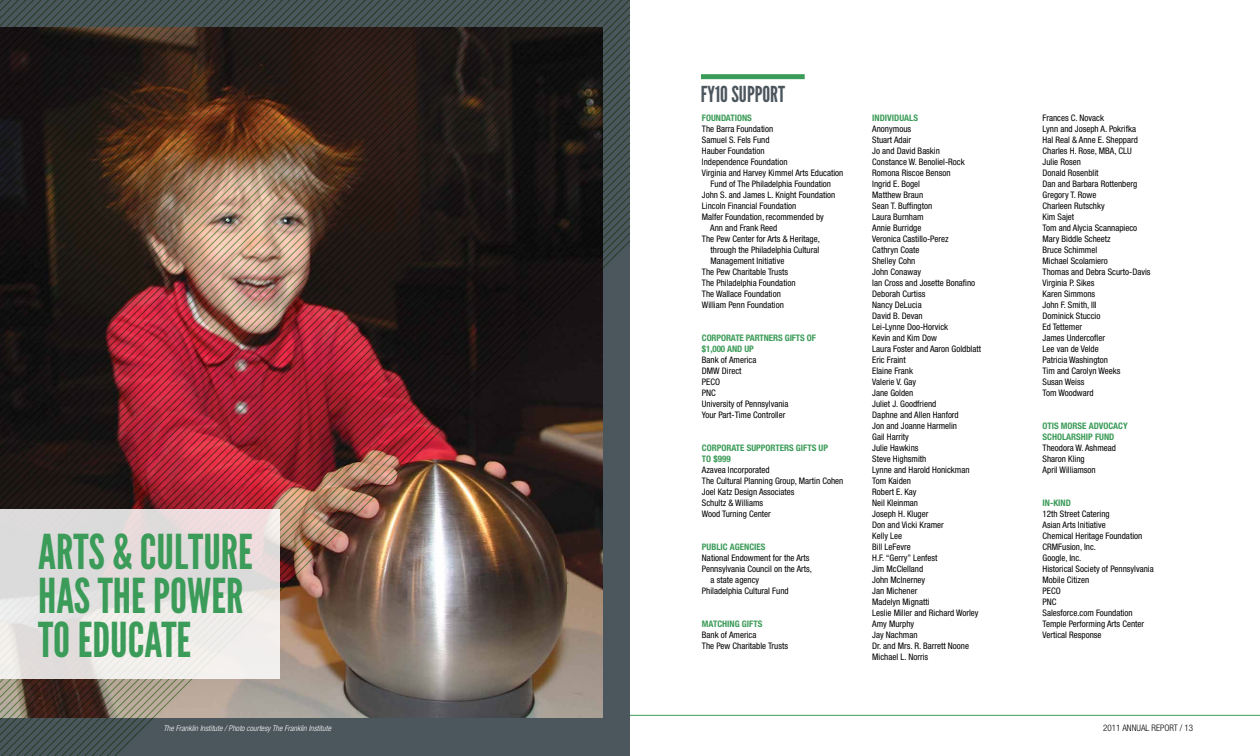
<style>
.page{position:relative;width:1260px;height:756px;background:#fff}
.page>*{position:absolute;margin:0;border:0;box-sizing:border-box;transform-origin:0 0}
.t1{font:48px/44px "League Gothic";color:#3b9b58}
.t2{font:22px "League Gothic";color:#4c565d}
.t3{font:condensed 9px/11px "Helvetica Neue";color:#000}
.t4{font:700 condensed 9px "Helvetica Neue";color:#3b9b58}
.t5{font:300 condensed 9px "Helvetica Neue";color:#000}
.t6{font:italic 300 condensed 8px "Helvetica Neue";color:#fff}
</style>
<div class="page">
<hr style="left:630px;top:715px;width:630px;height:1px;background:#3b9b58">
<div style="left:701px;top:74px;width:104px;height:5px;background:#3b9b58"></div>
<img style="left:0;top:0;width:630px;height:756px">
<svg style="left:0;top:510px;width:280px;height:169px;background:#e6e2e1"></svg>
<h1 class="t1" style="left:38px;top:530px;width:216px">ARTS &amp; CULTURE<br>HAS THE POWER<br>TO EDUCATE</h1>
<p class="t6" style="left:163px;top:723px;width:169px">The Franklin Institute / Photo courtesy The Franklin Institute</p>
<h2 class="t2" style="left:701px;top:82px;width:86px">FY10 SUPPORT</h2>
<p class="t4" style="left:702px;top:113px;width:30px">FOUNDATIONS</p>
<p class="t3" style="left:702px;top:124px;width:73px">The Barra Foundation</p>
<p class="t3" style="left:702px;top:135px;width:69px">Samuel S. Fels Fund</p>
<p class="t3" style="left:702px;top:146px;width:64px">Hauber Foundation</p>
<p class="t3" style="left:702px;top:157px;width:87px">Independence Foundation</p>
<p class="t3" style="left:702px;top:168px;width:143px">Virginia and Harvey Kimmel Arts Education</p>
<p class="t3" style="left:711px;top:179px;width:122px">Fund of The Philadelphia Foundation</p>
<p class="t3" style="left:702px;top:190px;width:135px">John S. and James L. Knight Foundation</p>
<p class="t3" style="left:702px;top:201px;width:96px">Lincoln Financial Foundation</p>
<p class="t3" style="left:702px;top:212px;width:123px">Malfer Foundation, recommended by</p>
<p class="t3" style="left:710px;top:223px;width:69px">Ann and Frank Reed</p>
<p class="t3" style="left:702px;top:234px;width:119px">The Pew Center for Arts &amp; Heritage,</p>
<p class="t3" style="left:711px;top:245px;width:110px">through the Philadelphia Cultural</p>
<p class="t3" style="left:711px;top:256px;width:75px">Management Initiative</p>
<p class="t3" style="left:702px;top:267px;width:88px">The Pew Charitable Trusts</p>
<p class="t3" style="left:702px;top:278px;width:95px">The Philadelphia Foundation</p>
<p class="t3" style="left:702px;top:289px;width:80px">The Wallace Foundation</p>
<p class="t3" style="left:702px;top:300px;width:83px">William Penn Foundation</p>
<p class="t4" style="left:702px;top:333px;width:11px">CORPORATE</p>
<p class="t4" style="left:746px;top:333px;width:10px">PARTNERS</p>
<p class="t4" style="left:785px;top:333px;width:10px">GIFTS</p>
<p class="t4" style="left:807px;top:333px;width:6px">OF</p>
<p class="t4" style="left:702px;top:344px;width:53px">$1,000 AN D UP</p>
<p class="t3" style="left:702px;top:355px;width:88px">Bank of America<br>DMW Direct<br>PECO<br>PNC<br>University of Pennsylvania<br>Your Part-Time Controller</p>
<p class="t4" style="left:702px;top:443px;width:11px">CORPORATE</p>
<p class="t4" style="left:747px;top:443px;width:16px">SUPPORTERS</p>
<p class="t4" style="left:796px;top:443px;width:10px">GIFTS</p>
<p class="t4" style="left:819px;top:443px;width:10px">UP</p>
<p class="t4" style="left:702px;top:454px;width:30px">TO $999</p>
<p class="t3" style="left:702px;top:465px;width:143px">Azavea Incorporated<br>The Cultural Planning Group, Martin Cohen<br>Joel Katz Design Associates<br>Schultz &amp; Williams<br>Wood Turning Center</p>
<p class="t4" style="left:702px;top:542px;width:15px">PUBLIC</p>
<p class="t4" style="left:730px;top:542px;width:11px">AGENCIES</p>
<p class="t3" style="left:702px;top:553px;width:109px">National Endowment for the Arts</p>
<p class="t3" style="left:702px;top:564px;width:112px">Pennsylvania Council on the Arts,</p>
<p class="t3" style="left:711px;top:575px;width:50px">a state agency</p>
<p class="t3" style="left:702px;top:586px;width:88px">Philadelphia Cultural Fund</p>
<p class="t4" style="left:702px;top:619px;width:13px">MATCHING</p>
<p class="t4" style="left:742px;top:619px;width:10px">GIFTS</p>
<p class="t3" style="left:702px;top:630px;width:88px">Bank of America<br>The Pew Charitable Trusts</p>
<p class="t4" style="left:872px;top:113px;width:38px">INDIVIDUALS</p>
<p class="t3" style="left:872px;top:124px;width:110px">Anonymous<br>Stuart Adair<br>Jo and David Baskin<br>Constance W. Benoliel-Rock<br>Romona Riscoe Benson<br>Ingrid E. Bogel<br>Matthew Braun<br>Sean T. Buffington<br>Laura Burnham<br>Annie Burridge<br>Veronica Castillo-Perez<br>Cathryn Coate<br>Shelley Cohn<br>John Conaway<br>Ian Cross and Josette Bonafino<br>Deborah Curtiss<br>Nancy DeLucia<br>David B. Devan<br>Lei-Lynne Doo-Horvick<br>Kevin and Kim Dow<br>Laura Foster and Aaron Goldblatt<br>Eric Fraint<br>Elaine Frank<br>Valerie V. Gay<br>Jane Golden<br>Juliet J. Goodfriend<br>Daphne and Allen Hanford<br>Jon and Joanne Harmelin<br>Gail Harrity<br>Julie Hawkins<br>Steve Highsmith<br>Lynne and Harold Honickman<br>Tom Kaiden<br>Robert E. Kay<br>Neil Kleinman<br>Joseph H. Kluger<br>Don and Vicki Kramer<br>Kelly Lee<br>Bill LeFevre<br>H.F. “Gerry” Lenfest<br>Jim McClelland<br>John McInerney<br>Jan Michener<br>Madelyn Mignatti<br>Leslie Miller and Richard Worley<br>Amy Murphy<br>Jay Nachman<br>Dr. and Mrs. R. Barrett Noone<br>Michael L. Norris</p>
<p class="t3" style="left:1043px;top:113px;width:110px">Frances C. Novack<br>Lynn and Joseph A. Pokrifka<br>Hal Real &amp; Anne E. Sheppard<br>Charles H. Rose, MBA, CLU<br>Julie Rosen<br>Donald Rosenblit<br>Dan and Barbara Rottenberg<br>Gregory T. Rowe<br>Charleen Rutschky<br>Kim Sajet<br>Tom and Alycia Scannapieco<br>Mary Biddle Scheetz<br>Bruce Schimmel<br>Michael Scolamiero<br>Thomas and Debra Scurto-Davis<br>Virginia P. Sikes<br>Karen Simmons<br>John F. Smith, III<br>Dominick Stuccio<br>Ed Tettemer<br>James Undercofler<br>Lee van de Velde<br>Patricia Washington<br>Tim and Carolyn Weeks<br>Susan Weiss<br>Tom Woodward</p>
<p class="t4" style="left:1043px;top:421px;width:31px">OTIS MORSE</p>
<p class="t4" style="left:1089px;top:421px;width:21px">ADVOCACY</p>
<p class="t4" style="left:1043px;top:432px;width:11px">SCHOLARSHIP</p>
<p class="t4" style="left:1095px;top:432px;width:21px">FUND</p>
<p class="t3" style="left:1043px;top:442px;width:75px">Theodora W. Ashmead<br>Sharon Kling<br>April Williamson</p>
<p class="t4" style="left:1043px;top:498px;width:30px">IN-KIND</p>
<p class="t3" style="left:1043px;top:508px;width:113px">12th Street Catering<br>Asian Arts Initiative<br>Chemical Heritage Foundation<br>CRMFusion, Inc.<br>Google, Inc.<br>Historical Society of Pennsylvania<br>Mobile Citizen<br>PECO<br>PNC<br>Salesforce.com Foundation<br>Temple Performing Arts Center<br>Vertical Response</p>
<p class="t5" style="left:1103px;top:722px;width:91px">2011 ANNUAL REPORT / 13</p>
</div>
